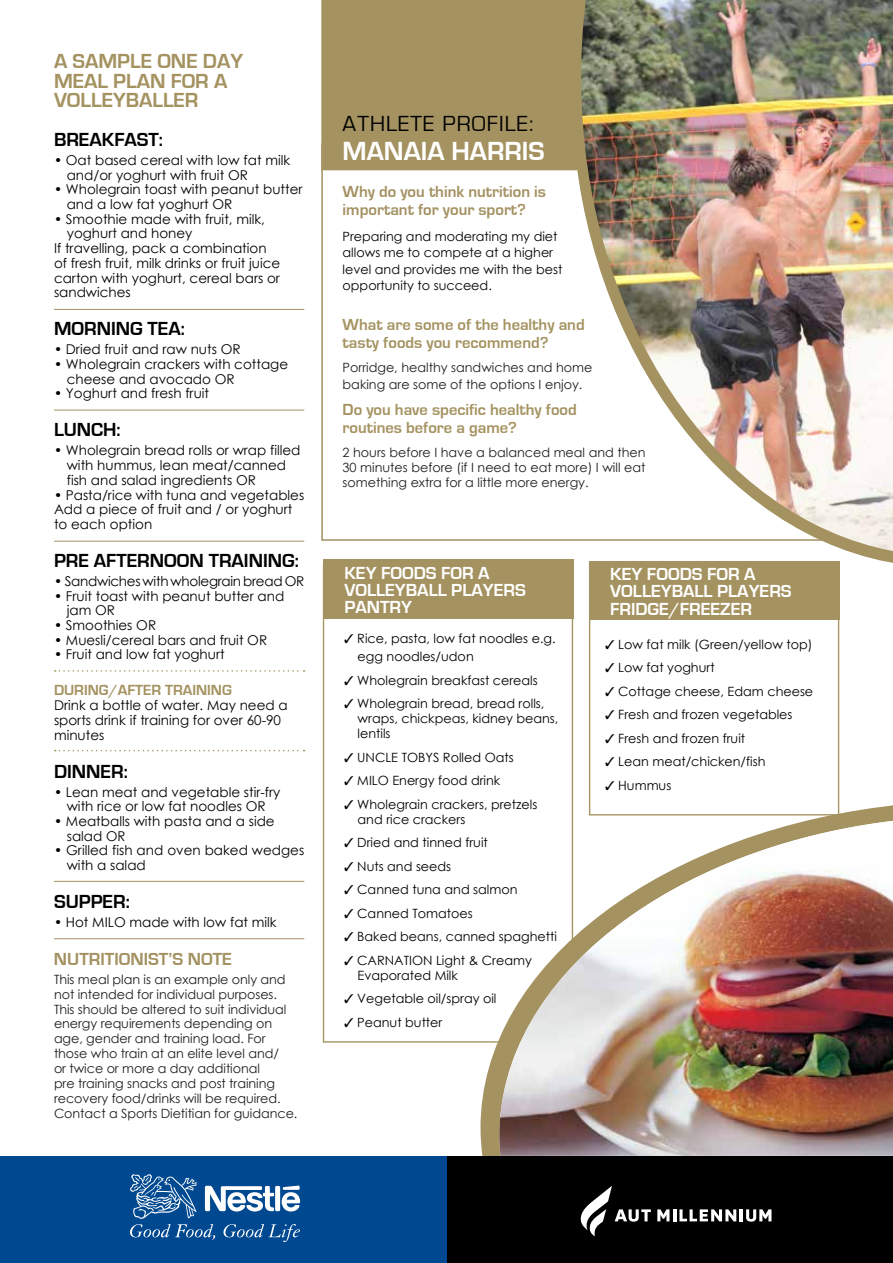
<style>
.page{position:relative;width:893px;height:1263px;background:#fff}
.page>*{position:absolute;margin:0;border:0;box-sizing:border-box;transform-origin:0 0}
.t1{font:700 27px "Eurostile";color:#fff}
.t2{font:22.5px "Eurostile";letter-spacing:.05em;color:#000}
.t3{font:700 21px/19.5px "Eurostile";color:#a49260}
.t4{font:700 19.5px "Eurostile";color:#000}
.t5{font:700 18px/17.2px "Eurostile";color:#fff}
.t6{font:700 18px "Eurostile";color:#a39161}
.t7{font:700 16.5px/18px "Eurostile";color:#a49260}
.t8{font:700 16.5px/18px "Eurostile";color:#a39161}
.t9{font:700 15.15px "Eurostile";color:#a49260}
.t10{font:13.5px/14.7px "Century Gothic";color:#000}
.t11{font:13.5px "Century Gothic";letter-spacing:-.02em;color:#000}
.t12{font:12.75px/15px "Century Gothic";color:#000}
.t13{font:12.75px/14.9px "Century Gothic";letter-spacing:-.005em;color:#211d1e}
.s1{color:#a49260}
</style>
<div class="page">
<svg style="left:321px;top:170px;width:251px;height:371px"></svg>
<hr style="left:54px;top:309px;width:250px;height:1px;background:#a49260">
<hr style="left:54px;top:410px;width:250px;height:1px;background:#a49260">
<svg style="left:55px;top:670px;width:250px;height:2px"></svg>
<svg style="left:55px;top:750px;width:250px;height:1px"></svg>
<hr style="left:54px;top:881px;width:250px;height:1px;background:#a49260">
<hr style="left:54px;top:938px;width:250px;height:1px;background:#a49260">
<hr style="left:54px;top:541px;width:250px;height:1px;background:#a49260">
<div style="left:589px;top:561px;width:250px;height:58px;background:#a49260"></div>
<div style="left:323px;top:559px;width:250px;height:60px;background:#a49260"></div>
<img style="left:581px;top:0;width:312px;height:551px">
<div style="left:321px;top:0;width:262px;height:170px;background:#a49260"></div>
<svg style="left:480px;top:804px;width:413px;height:353px"></svg>
<img style="left:499px;top:821px;width:394px;height:335px">
<div style="left:446px;top:1157px;width:447px;height:106px;background:#000"></div>
<div style="left:0;top:1157px;width:446px;height:106px;background:#004990"></div>
<svg style="left:130px;top:1174px;width:170px;height:68px"></svg>
<svg style="left:657px;top:1209px;width:114px;height:12px"></svg>
<svg style="left:581px;top:1186px;width:70px;height:50px"></svg>
<h3 class="t3" style="left:54px;top:52px;width:191px">A SAMPLE ONE DAY<br>MEAL PLAN FOR A<br>VOLLEYBALLER</h3>
<h3 class="t4" style="left:54px;top:129px;width:111px">BREAKFAST:</h3>
<p class="t10" style="left:67px;top:152px;width:225px;text-indent:-13px">• Oat based cereal with low fat milk and/or yoghurt with fruit OR</p>
<p class="t10" style="left:67px;top:182px;width:237px;text-indent:-13px">• Wholegrain toast with peanut butter and a low fat yoghurt OR</p>
<p class="t10" style="left:54px;top:211px;width:212px">• Smoothie made with fruit, milk,</p>
<p class="t10" style="left:67px;top:226px;width:127px">yoghurt and honey</p>
<p class="t10" style="left:54px;top:241px;width:214px">If travelling, pack a combination</p>
<p class="t10" style="left:54px;top:255px;width:228px">of fresh fruit, milk drinks or fruit juice</p>
<p class="t10" style="left:54px;top:270px;width:227px">carton with yoghurt, cereal bars or</p>
<p class="t10" style="left:54px;top:285px;width:78px">sandwiches</p>
<h3 class="t4" style="left:54px;top:318px;width:133px">MORNING TEA:</h3>
<p class="t10" style="left:54px;top:342px;width:188px">• Dried fruit and raw nuts OR</p>
<p class="t10" style="left:67px;top:356px;width:223px;text-indent:-13px">• Wholegrain crackers with cottage cheese and avocado OR</p>
<p class="t10" style="left:54px;top:386px;width:157px">• Yoghurt and fresh fruit</p>
<h3 class="t4" style="left:54px;top:419px;width:68px">LUNCH:</h3>
<p class="t10" style="left:67px;top:443px;width:235px;text-indent:-13px">• Wholegrain bread rolls or wrap filled with hummus, lean meat/canned fish and salad ingredients OR</p>
<p class="t10" style="left:54px;top:487px;width:252px">• Pasta/rice with tuna and vegetables<br>Add a piece of fruit and / or yoghurt to each option</p>
<h3 class="t4" style="left:54px;top:550px;width:246px">PRE AFTERNOON TRAINING:</h3>
<p class="t11" style="left:54px;top:573px;width:252px">• Sandwiches with wholegrain bread OR</p>
<p class="t10" style="left:67px;top:588px;width:219px;text-indent:-13px">• Fruit toast with peanut butter and jam OR</p>
<p class="t10" style="left:54px;top:618px;width:104px">• Smoothies OR</p>
<p class="t10" style="left:54px;top:632px;width:215px">• Muesli/cereal bars and fruit OR</p>
<p class="t10" style="left:54px;top:647px;width:172px">• Fruit and low fat yoghurt</p>
<p class="t9" style="left:54px;top:682px;width:179px">DURING/AFTER TRAINING</p>
<p class="t10" style="left:54px;top:698px;width:235px">Drink a bottle of water. May need a sports drink if training for over 60-90 minutes</p>
<h3 class="t4" style="left:54px;top:760px;width:75px">DINNER:</h3>
<p class="t10" style="left:54px;top:784px;width:228px;text-align:center">• Lean meat and vegetable stir-fry with rice or low fat noodles OR</p>
<p class="t10" style="left:67px;top:813px;width:209px;text-indent:-13px">• Meatballs with pasta and a side salad OR</p>
<p class="t10" style="left:67px;top:843px;width:239px;text-indent:-13px">• Grilled fish and oven baked wedges with a salad</p>
<h3 class="t4" style="left:54px;top:891px;width:77px">SUPPER:</h3>
<p class="t10" style="left:54px;top:915px;width:224px">• Hot MILO made with low fat milk</p>
<h3 class="t6" style="left:54px;top:949px;width:179px">NUTRITIONIST’S NOTE</h3>
<p class="t13" style="left:54px;top:972px;width:245px">This meal plan is an example only and not intended for individual purposes.<br>This should be altered to suit individual energy requirements depending on age, gender and training load. For those who train at an elite level and/<br>or twice or more a day additional<br>pre training snacks and post training recovery food/drinks will be required.<br>Contact a Sports Dietitian for guidance.</p>
<h2 class="t2" style="left:343px;top:112px;width:192px">ATHLETE PROFILE:</h2>
<h1 class="t1" style="left:343px;top:136px;width:204px">MANAIA HARRIS</h1>
<p class="t8" style="left:343px;top:183px;width:205px">Why do you think nutrition is important for your sport<span class="s1">?</span></p>
<p class="t12" style="left:343px;top:228px;width:221px;line-height:16.5px">Preparing and moderating my diet allows me to compete at a higher level and provides me with the best opportunity to succeed.</p>
<p class="t7" style="left:343px;top:316px;width:244px">What are some of the healthy and tasty foods you recommend?</p>
<p class="t13" style="left:343px;top:359px;width:251px;line-height:16.5px">Porridge, healthy sandwiches and home baking are some of the options I enjoy.</p>
<p class="t7" style="left:343px;top:401px;width:236px">Do you have specific healthy food routines before a game?</p>
<p class="t13" style="left:343px;top:445px;width:305px;text-align:justify">2 hours before I have a balanced meal and then 30 minutes before (if I need to eat more) I will eat something extra for a little more energy.</p>
<h3 class="t5" style="left:344px;top:564px;width:183px">KEY FOODS FOR A<br>VOLLEYBALL PLAYERS<br>PANTRY</h3>
<p class="t12" style="left:358px;top:629px;width:200px;line-height:17.9px;text-indent:-14px">✓ Rice, pasta, low fat noodles e.g. egg noodles/udon</p>
<p class="t12" style="left:344px;top:672px;width:195px">✓ Wholegrain breakfast cereals</p>
<p class="t12" style="left:358px;top:696px;width:202px;text-indent:-14px">✓ Wholegrain bread, bread rolls, wraps, chickpeas, kidney beans, lentils</p>
<p class="t12" style="left:344px;top:749px;width:171px">✓ UNCLE TOBYS Rolled Oats</p>
<p class="t12" style="left:344px;top:773px;width:158px">✓ MILO Energy food drink</p>
<p class="t12" style="left:358px;top:796px;width:181px;text-indent:-14px">✓ Wholegrain crackers, pretzels and rice crackers</p>
<p class="t12" style="left:344px;top:835px;width:145px">✓ Dried and tinned fruit</p>
<p class="t12" style="left:344px;top:858px;width:109px">✓ Nuts and seeds</p>
<p class="t12" style="left:344px;top:882px;width:175px">✓ Canned tuna and salmon</p>
<p class="t12" style="left:344px;top:905px;width:130px">✓ Canned Tomatoes</p>
<p class="t12" style="left:344px;top:929px;width:214px">✓ Baked beans, canned spaghetti</p>
<p class="t12" style="left:358px;top:952px;width:176px;text-indent:-14px">✓ CARNATION Light &amp; Creamy<br>Evaporated Milk</p>
<p class="t12" style="left:344px;top:991px;width:154px">✓ Vegetable oil/spray oil</p>
<p class="t12" style="left:344px;top:1014px;width:100px">✓ Peanut butter</p>
<h3 class="t5" style="left:610px;top:566px;width:183px">KEY FOODS FOR A<br>VOLLEYBALL PLAYERS<br>FRIDGE/FREEZER</h3>
<p class="t12" style="left:605px;top:636px;width:209px">✓ Low fat milk (Green/yellow top)</p>
<p class="t12" style="left:605px;top:660px;width:111px">✓ Low fat yoghurt</p>
<p class="t12" style="left:605px;top:683px;width:210px">✓ Cottage cheese, Edam cheese</p>
<p class="t12" style="left:605px;top:707px;width:189px">✓ Fresh and frozen vegetables</p>
<p class="t12" style="left:605px;top:730px;width:142px">✓ Fresh and frozen fruit</p>
<p class="t12" style="left:605px;top:754px;width:162px">✓ Lean meat/chicken/fish</p>
<p class="t12" style="left:605px;top:777px;width:68px">✓ Hummus</p>
</div>
